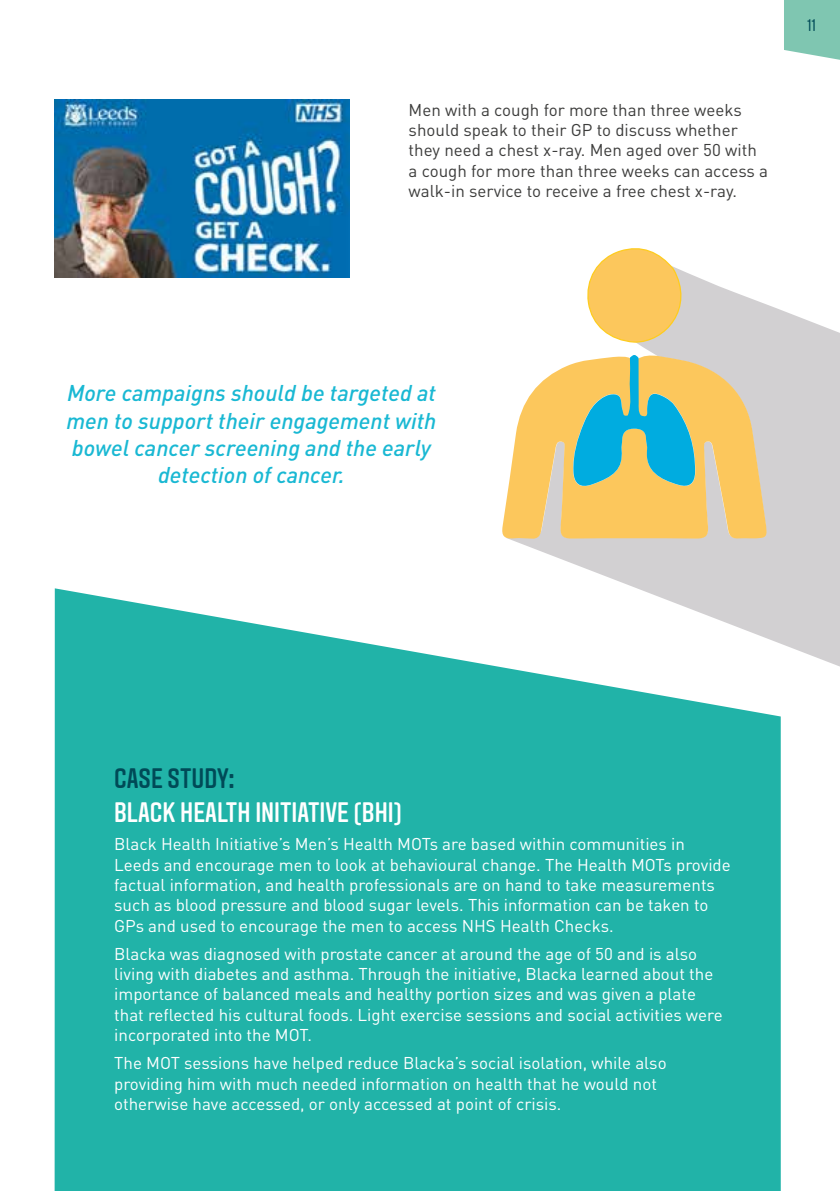
<style>
.page{position:relative;width:840px;height:1191px;background:#fff}
.page>*{position:absolute;margin:0;border:0;box-sizing:border-box;transform-origin:0 0}
.t1{font:500 28.2px "Aveny TLBU";color:#fff}
.t2{font:500 28.2px "Aveny TLBU";color:#004a57}
.t3{font:italic 500 22.6px/27px "DIN";color:#19b8d3;text-align:center}
.t4{font:17px/20.2px "DIN";color:#fff}
.t5{font:17px/20.4px "DIN";color:#3c3c3b}
.t6{font:17px "Aveny TLBU";color:#004a57}
</style>
<div class="page">
<svg style="left:784px;top:0;width:55px;height:60px;background:#8acab7"></svg>
<img style="left:55px;top:100px;width:294px;height:177px">
<div style="left:55px;top:588px;width:725px;height:603px;background:#21b3a8"></div>
<svg style="left:505px;top:276px;width:334px;height:408px;fill:#d2d0d2"></svg>
<svg style="left:502px;top:355px;width:265px;height:184px;background:#f4cf85"></svg>
<svg style="left:572px;top:353px;width:123px;height:135px;background:#87bc9f"></svg>
<svg style="left:584px;top:248px;width:110px;height:95px"></svg>
<p class="t5" style="left:408px;top:99px;width:361px">Men with a cough for more than three weeks should speak to their GP to discuss whether they need a chest x-ray. Men aged over 50 with a cough for more than three weeks can access a walk-in service to receive a free chest x-ray.</p>
<p class="t6" style="left:806px;top:16px;width:10px">11</p>
<h2 class="t3" style="left:66px;top:379px;width:371px">More campaigns should be targeted at men to support their engagement with bowel cancer screening and the early detection of cancer.</h2>
<h1 class="t2" style="left:114px;top:762px;width:122px">CASE STUDY:</h1>
<h1 class="t1" style="left:114px;top:796px;width:289px">BLACK HEALTH INITIATIVE (BHI)</h1>
<p class="t4" style="left:114px;top:833px;width:617px">Black Health Initiative’s Men’s Health MOTs are based within communities in Leeds and encourage men to look at behavioural change. The Health MOTs provide factual information, and health professionals are on hand to take measurements such as blood pressure and blood sugar levels. This information can be taken to GPs and used to encourage the men to access NHS Health Checks.</p>
<p class="t4" style="left:114px;top:943px;width:609px">Blacka was diagnosed with prostate cancer at around the age of 50 and is also living with diabetes and asthma. Through the initiative, Blacka learned about the importance of balanced meals and healthy portion sizes and was given a plate that reflected his cultural foods. Light exercise sessions and social activities were incorporated into the MOT.</p>
<p class="t4" style="left:114px;top:1052px;width:553px">The MOT sessions have helped reduce Blacka’s social isolation, while also providing him with much needed information on health that he would not otherwise have accessed, or only accessed at point of crisis.</p>
</div>
